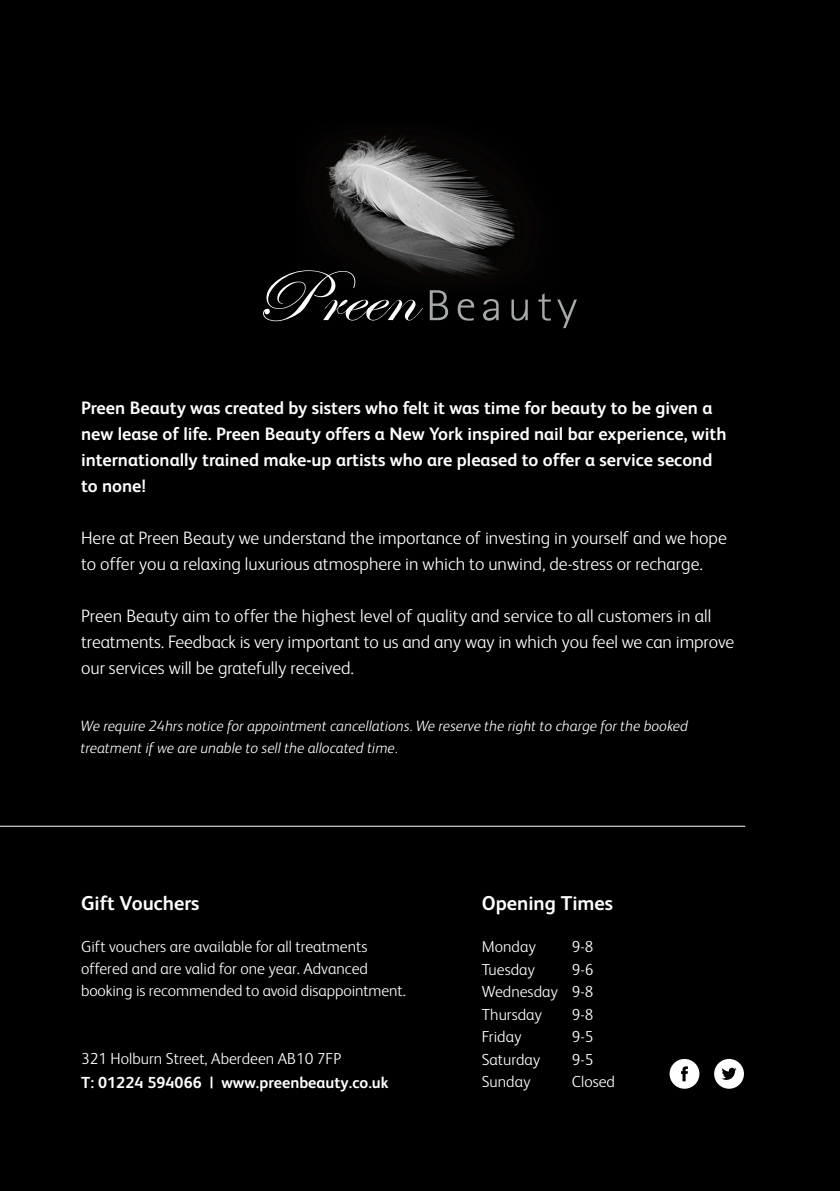
<style>
.page{position:relative;width:840px;height:1191px;background:#fff}
.page>*{position:absolute;margin:0;border:0;box-sizing:border-box;transform-origin:0 0}
.t1{font:700 20px "FS Albert";color:#fff}
.t2{font:300 18px/26px "FS Albert";color:#fff}
.t3{font:700 18px/26px "FS Albert";color:#fff}
.t4{font:300 16px/22px "FS Albert";color:#fff}
.t5{font:700 16px "FS Albert";color:#fff}
.t6{font:italic 300 15px/22px "FS Albert";color:#fff}
</style>
<div class="page">
<div style="left:0;top:0;width:839px;height:1191px;background:#000"></div>
<svg style="left:669px;top:1059px;width:30px;height:29px"></svg>
<svg style="left:713px;top:1059px;width:30px;height:29px"></svg>
<hr style="left:0;top:826px;width:744px;height:1px;background:#fff">
<svg style="left:429px;top:290px;width:147px;height:38px;background:#1a1a1a"></svg>
<svg style="left:263px;top:270px;width:159px;height:51px;background:#232323"></svg>
<p class="t3" style="left:81px;top:394px;width:646px">Preen Beauty was created by sisters who felt it was time for beauty to be given a new lease of life. Preen Beauty offers a New York inspired nail bar experience, with internationally trained make-up artists who are pleased to offer a service second to none!</p>
<p class="t2" style="left:81px;top:524px;width:647px">Here at Preen Beauty we understand the importance of investing in yourself and we hope to offer you a relaxing luxurious atmosphere in which to unwind, de-stress or recharge.</p>
<p class="t2" style="left:81px;top:602px;width:654px">Preen Beauty aim to offer the highest level of quality and service to all customers in all treatments. Feedback is very important to us and any way in which you feel we can improve our services will be gratefully received.</p>
<p class="t6" style="left:81px;top:714px;width:608px">We require 24hrs notice for appointment cancellations. We reserve the right to charge for the booked treatment if we are unable to sell the allocated time.</p>
<p class="t1" style="left:81px;top:890px;width:120px">Gift Vouchers</p>
<p class="t4" style="left:81px;top:934px;width:326px">Gift vouchers are available for all treatments offered and are valid for one year. Advanced booking is recommended to avoid disappointment.</p>
<p class="t4" style="left:81px;top:1046px;width:261px">321 Holburn Street, Aberdeen AB10 7FP</p>
<p class="t5" style="left:81px;top:1071px;width:309px">T: 01224 594066 | www.preenbeauty.co.uk</p>
<p class="t1" style="left:481px;top:890px;width:133px">Opening Times</p>
<p class="t4" style="left:481px;top:935px;width:56px">Monday</p>
<p class="t4" style="left:571px;top:935px;width:23px">9-8</p>
<p class="t4" style="left:481px;top:957px;width:55px">Tuesday</p>
<p class="t4" style="left:571px;top:957px;width:23px">9-6</p>
<p class="t4" style="left:481px;top:980px;width:113px">Wednesday 9-8</p>
<p class="t4" style="left:481px;top:1002px;width:62px">Thursday</p>
<p class="t4" style="left:571px;top:1002px;width:23px">9-8</p>
<p class="t4" style="left:481px;top:1025px;width:41px">Friday</p>
<p class="t4" style="left:571px;top:1025px;width:23px">9-5</p>
<p class="t4" style="left:481px;top:1047px;width:60px">Saturday</p>
<p class="t4" style="left:571px;top:1047px;width:23px">9-5</p>
<p class="t4" style="left:481px;top:1070px;width:50px">Sunday</p>
<p class="t4" style="left:571px;top:1070px;width:45px">Closed</p>
</div>
